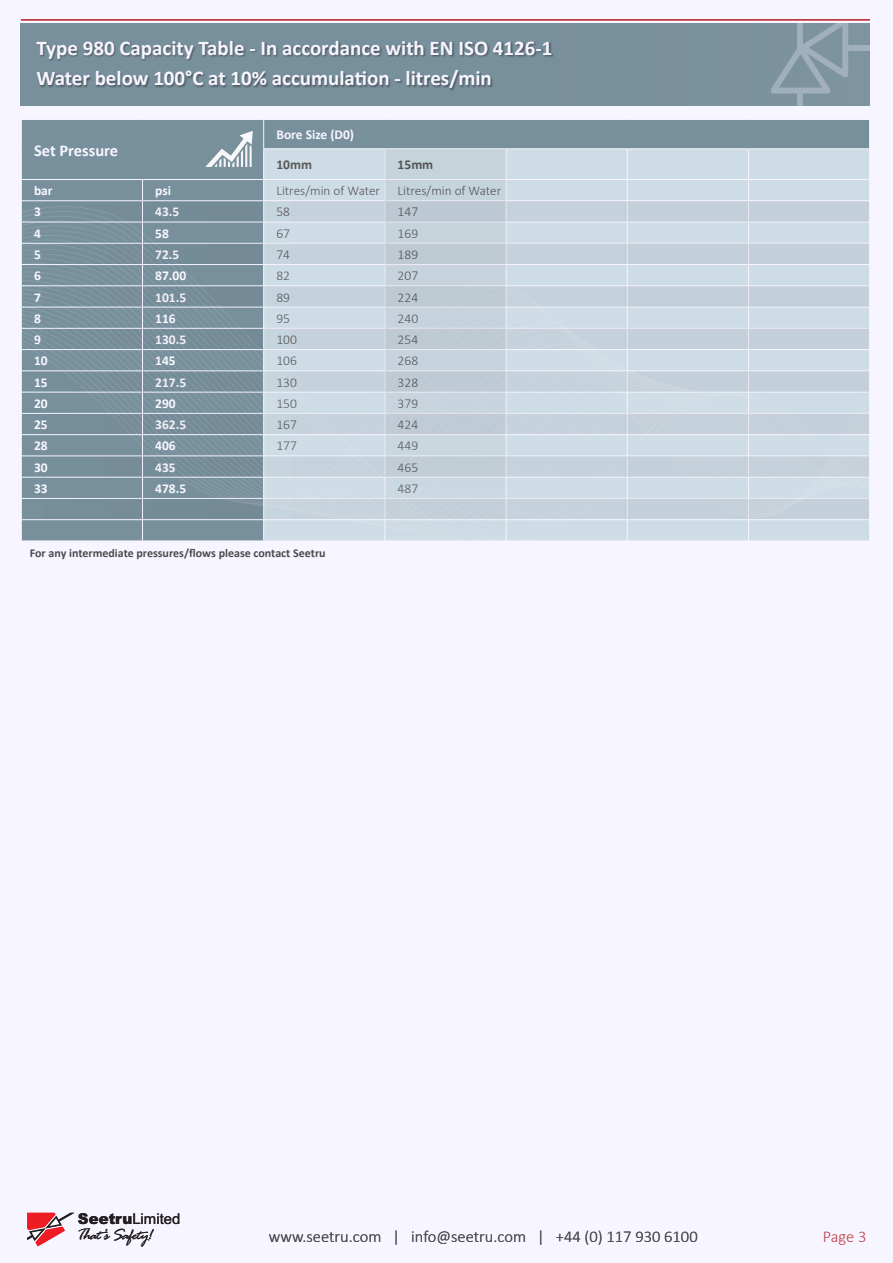
<style>
.page{position:relative;width:893px;height:1263px;background:#f7f5ff}
.page>*{position:absolute;margin:0;border:0;box-sizing:border-box;transform-origin:0 0}
.t1{font:700 21px "Calibri";color:#f7f5ff}
.t2{font:16.65px "Rage Italic Let Plain";color:#231f20}
.t3{font:300 16.5px "Calibri";color:#4b4c4d}
.t4{font:700 16.5px "Calibri";color:#f7f5ff}
.t5{font:300 16.5px "Calibri";color:#c03e45}
.t6{font:14.85px "Arial";color:#231f20}
.t7{font:700 13.5px "Calibri";color:#f9f7ff}
.t8{font:300 13.5px "Calibri";color:#57585a}
.t9{font:700 13.5px "Calibri";color:#f7f5ff}
.t10{font:700 13.5px "Calibri";color:#57585a}
.t11{font:300 13.35px "Calibri";color:#57585a}
.t12{font:700 12px "Calibri";color:#4b4c4d}
.s1{font-weight:900}
</style>
<div class="page">
<svg style="left:27px;top:1212px;width:47px;height:34px"></svg>
<div style="left:22px;top:120px;width:847px;height:80px;background:#78909c"></div>
<div style="left:264px;top:149px;width:605px;height:51px;background:#cedce5"></div>
<svg style="left:21px;top:120px;width:1px;height:29px"></svg>
<svg style="left:263px;top:120px;width:1px;height:28px"></svg>
<hr style="left:263px;top:149px;width:1px;height:30px;background:#f7f5ff">
<hr style="left:384px;top:149px;width:1px;height:30px;background:#f7f5ff">
<hr style="left:506px;top:149px;width:1px;height:30px;background:#f7f5ff">
<hr style="left:627px;top:149px;width:1px;height:30px;background:#f7f5ff">
<hr style="left:748px;top:149px;width:1px;height:30px;background:#f7f5ff">
<hr style="left:21px;top:179px;width:121px;height:1px;background:#f7f5ff">
<hr style="left:142px;top:179px;width:122px;height:1px;background:#f7f5ff">
<hr style="left:264px;top:179px;width:121px;height:1px;background:#f7f5ff">
<hr style="left:506px;top:179px;width:121px;height:1px;background:#f7f5ff">
<hr style="left:627px;top:179px;width:121px;height:1px;background:#f7f5ff">
<hr style="left:748px;top:179px;width:122px;height:1px;background:#f7f5ff">
<svg style="left:21px;top:180px;width:1px;height:361px"></svg>
<svg style="left:142px;top:180px;width:1px;height:21px"></svg>
<svg style="left:263px;top:180px;width:1px;height:21px"></svg>
<svg style="left:384px;top:180px;width:1px;height:21px"></svg>
<svg style="left:506px;top:180px;width:1px;height:20px"></svg>
<svg style="left:627px;top:180px;width:1px;height:21px"></svg>
<svg style="left:748px;top:180px;width:1px;height:21px"></svg>
<svg style="left:869px;top:120px;width:1px;height:28px"></svg>
<hr style="left:263px;top:148px;width:122px;height:1px;background:#f7f5ff">
<hr style="left:385px;top:148px;width:121px;height:1px;background:#f7f5ff">
<hr style="left:506px;top:148px;width:121px;height:1px;background:#f7f5ff">
<hr style="left:627px;top:148px;width:121px;height:1px;background:#f7f5ff">
<hr style="left:748px;top:148px;width:122px;height:1px;background:#f7f5ff">
<svg style="left:205px;top:131px;width:48px;height:36px"></svg>
<div style="left:21px;top:23px;width:849px;height:83px;background:#78909c"></div>
<hr style="left:21px;top:19px;width:849px;height:2px;background:#b51c24">
<div style="left:36px;top:41px;width:519px;height:51px;background:#231f20;opacity:.5"></div>
<div style="left:844px;top:45px;width:26px;height:5px;background:#a2b1bd"></div>
<svg style="left:770px;top:23px;width:81px;height:73px"></svg>
<div style="left:798px;top:88px;width:5px;height:18px;background:#a0b0bb"></div>
<svg style="left:22px;top:201px;width:847px;height:5px;background:#adbdc7"></svg>
<svg style="left:22px;top:206px;width:847px;height:335px;background:#b2c1cb"></svg>
<div style="left:385px;top:149px;width:121px;height:392px;background:#c5d3db"></div>
<p class="t1" style="left:36px;top:33px;width:518px">Type 980 Capacity Table - In accordance with EN ISO 4126-1</p>
<p class="t1" style="left:36px;top:63px;width:457px">Water below 100°C at 10% accumulation - litres/min</p>
<p class="t4" style="left:34px;top:138px;width:86px">Set Pressure</p>
<p class="t9" style="left:276px;top:125px;width:79px">Bore Size (D0)</p>
<p class="t10" style="left:276px;top:155px;width:37px">10mm</p>
<p class="t10" style="left:398px;top:155px;width:37px">15mm</p>
<p class="t7" style="left:34px;top:181px;width:20px">bar</p>
<p class="t7" style="left:155px;top:181px;width:17px">psi</p>
<p class="t11" style="left:276px;top:182px;width:105px">Litres/min of Water</p>
<p class="t11" style="left:398px;top:182px;width:105px">Litres/min of Water</p>
<p class="t7" style="left:34px;top:202px;width:8px">3</p>
<p class="t7" style="left:155px;top:202px;width:26px">43.5</p>
<p class="t8" style="left:276px;top:204px;width:15px">58</p>
<p class="t8" style="left:398px;top:204px;width:22px">147</p>
<p class="t7" style="left:34px;top:224px;width:8px">4</p>
<p class="t7" style="left:155px;top:224px;width:15px">58</p>
<p class="t8" style="left:276px;top:225px;width:15px">67</p>
<p class="t8" style="left:398px;top:225px;width:22px">169</p>
<p class="t7" style="left:34px;top:245px;width:8px">5</p>
<p class="t7" style="left:155px;top:245px;width:26px">72.5</p>
<p class="t8" style="left:276px;top:246px;width:15px">74</p>
<p class="t8" style="left:398px;top:246px;width:22px">189</p>
<p class="t7" style="left:34px;top:266px;width:8px">6</p>
<p class="t7" style="left:155px;top:266px;width:32px">87.00</p>
<p class="t8" style="left:276px;top:267px;width:15px">82</p>
<p class="t8" style="left:398px;top:267px;width:22px">207</p>
<p class="t7" style="left:34px;top:287px;width:8px">7</p>
<p class="t7" style="left:155px;top:287px;width:32px">101.5</p>
<p class="t8" style="left:276px;top:289px;width:15px">89</p>
<p class="t8" style="left:398px;top:289px;width:22px">224</p>
<p class="t7" style="left:34px;top:309px;width:8px">8</p>
<p class="t7" style="left:155px;top:309px;width:22px">116</p>
<p class="t8" style="left:276px;top:310px;width:15px">95</p>
<p class="t8" style="left:398px;top:310px;width:22px">240</p>
<p class="t7" style="left:34px;top:330px;width:8px">9</p>
<p class="t7" style="left:155px;top:330px;width:32px">130.5</p>
<p class="t8" style="left:276px;top:331px;width:22px">100</p>
<p class="t8" style="left:398px;top:331px;width:22px">254</p>
<p class="t7" style="left:34px;top:351px;width:15px">10</p>
<p class="t7" style="left:155px;top:351px;width:22px">145</p>
<p class="t8" style="left:276px;top:352px;width:22px">106</p>
<p class="t8" style="left:398px;top:352px;width:22px">268</p>
<p class="t7" style="left:34px;top:372px;width:15px">15</p>
<p class="t7" style="left:155px;top:372px;width:32px">217.5</p>
<p class="t8" style="left:276px;top:374px;width:22px">130</p>
<p class="t8" style="left:398px;top:374px;width:22px">328</p>
<p class="t7" style="left:34px;top:394px;width:15px">20</p>
<p class="t7" style="left:155px;top:394px;width:22px">290</p>
<p class="t8" style="left:276px;top:395px;width:22px">150</p>
<p class="t8" style="left:398px;top:395px;width:22px">379</p>
<p class="t7" style="left:34px;top:415px;width:15px">25</p>
<p class="t7" style="left:155px;top:415px;width:32px">362.5</p>
<p class="t8" style="left:276px;top:416px;width:22px">167</p>
<p class="t8" style="left:398px;top:416px;width:22px">424</p>
<p class="t7" style="left:34px;top:436px;width:15px">28</p>
<p class="t7" style="left:155px;top:436px;width:22px">406</p>
<p class="t8" style="left:276px;top:437px;width:22px">177</p>
<p class="t8" style="left:398px;top:437px;width:22px">449</p>
<p class="t7" style="left:34px;top:458px;width:15px">30</p>
<p class="t7" style="left:155px;top:458px;width:22px">435</p>
<p class="t8" style="left:398px;top:459px;width:22px">465</p>
<p class="t7" style="left:34px;top:479px;width:15px">33</p>
<p class="t7" style="left:155px;top:479px;width:32px">478.5</p>
<p class="t8" style="left:398px;top:480px;width:22px">487</p>
<p class="t12" style="left:30px;top:545px;width:297px">For any intermediate pressures/flows please contact Seetru</p>
<p class="t6" style="left:78px;top:1208px;width:104px"><span class="s1">Seetru</span>Limited</p>
<p class="t2" style="left:78px;top:1228px;width:76px">That’s Safety!</p>
<p class="t3" style="left:269px;top:1226px;width:430px">www.seetru.com | info@seetru.com | +44 (0) 117 930 6100</p>
<p class="t5" style="left:823px;top:1227px;width:45px">Page 3</p>
</div>
